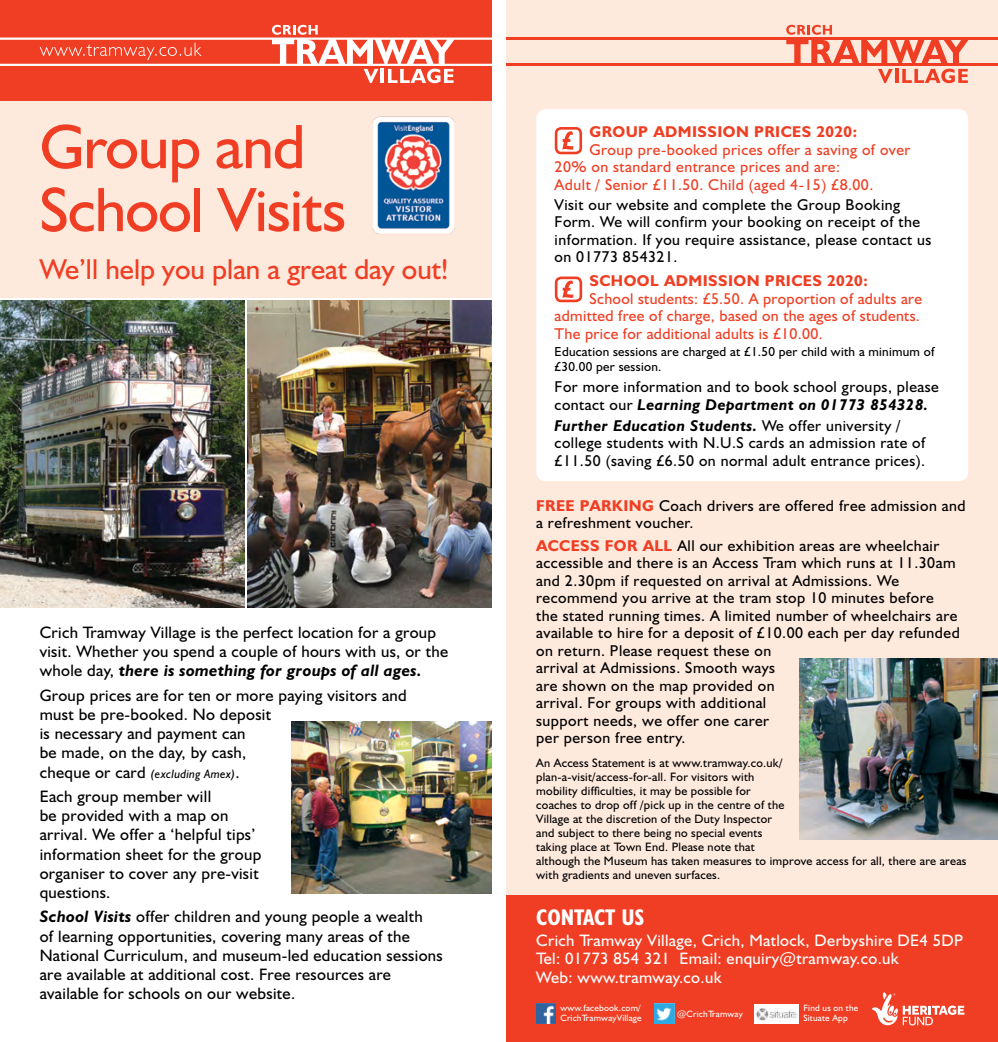
<style>
.page{position:relative;width:998px;height:1042px;background:#fff}
.page>*{position:absolute;margin:0;border:0;box-sizing:border-box;transform-origin:0 0}
.t1{font:63px/63px "Humanist 521 BT";letter-spacing:-.015em;color:#ef3e23}
.t2{font:28.88px "Humanist 521 BT";color:#ef3e23}
.t3{font:700 condensed 22.75px "Humanist 521 BT";color:#fff}
.t4{font:16.62px/19.2px "Humanist 521 BT";letter-spacing:.02em;color:#000}
.t5{font:16.62px/18.4px "Humanist 521 BT";letter-spacing:.02em;color:#fff}
.t6{font:15.75px/17.5px "Humanist 521 BT";letter-spacing:.03em;color:#000}
.t7{font:15.75px/17.5px "Humanist 521 BT";letter-spacing:.02em;color:#ef3e23}
.t8{font:700 15.75px "Humanist 521 BT";letter-spacing:.03em;color:#ef3e23}
.t9{font:13.12px/14.9px "Humanist 521 BT";letter-spacing:.02em;color:#000}
.t10{font:12.25px/14px "Humanist 521 BT";letter-spacing:.02em;color:#000}
.t11{font:italic 12.25px "Humanist 521 BT";letter-spacing:.02em;color:#000}
.t12{font:9.1px/10.5px "Humanist 521 BT";letter-spacing:.02em;color:#fff}
.s1{font-weight:700;font-style:italic}
.s2{font-style:normal;font-size:16.62px}
.s3{font-weight:700;color:#ef3e23}
</style>
<div class="page">
<div style="left:0;top:89px;width:491px;height:209px;background:#fee9dd"></div>
<div style="left:0;top:0;width:491px;height:100px;background:#ef3e23"></div>
<svg style="left:0;top:25px;width:491px;height:58px"></svg>
<img style="left:372px;top:116px;width:83px;height:118px">
<img style="left:291px;top:721px;width:200px;height:172px">
<img style="left:0;top:300px;width:244px;height:308px">
<img style="left:247px;top:300px;width:244px;height:308px">
<div style="left:506px;top:0;width:491px;height:1042px;background:#fee9dd"></div>
<div style="left:536px;top:109px;width:431px;height:372px;background:#fff;border-radius:10px"></div>
<svg style="left:562px;top:131px;width:11px;height:19px"></svg>
<div style="left:554px;top:127px;width:28px;height:27px;border:3px solid #ef3e23;border-radius:5px"></div>
<svg style="left:562px;top:281px;width:11px;height:17px"></svg>
<div style="left:554px;top:276px;width:28px;height:26px;border:3px solid #ef3e23;border-radius:5px"></div>
<div style="left:506px;top:895px;width:491px;height:147px;background:#ef3e23"></div>
<svg style="left:786px;top:25px;width:182px;height:58px"></svg>
<hr style="left:516px;top:64px;width:481px;height:2px;background:#ef3e23">
<hr style="left:516px;top:38px;width:481px;height:2px;background:#ef3e23">
<hr style="left:506px;top:64px;width:433px;height:2px;background:#ef3e23">
<hr style="left:506px;top:38px;width:433px;height:2px;background:#ef3e23">
<img style="left:536px;top:1004px;width:19px;height:19px">
<img style="left:654px;top:1004px;width:19px;height:19px">
<div style="left:753px;top:1004px;width:45px;height:20px;background:#fff"></div>
<img style="left:755px;top:1008px;width:42px;height:13px">
<svg style="left:872px;top:992px;width:92px;height:33px"></svg>
<img style="left:799px;top:658px;width:198px;height:181px">
<h1 class="t1" style="left:40px;top:114px;width:308px">Group and<br>School Visits</h1>
<h2 class="t2" style="left:40px;top:251px;width:410px">We’ll help you plan a great day out!</h2>
<p class="t4" style="left:40px;top:622px;width:410px">Crich Tramway Village is the perfect location for a group visit. Whether you spend a couple of hours with us, or the whole day, <span class="s1">there is something for groups of all ages.</span></p>
<p class="t4" style="left:40px;top:685px;width:368px">Group prices are for ten or more paying visitors and must be pre-booked. No deposit<br>is necessary and payment can<br>be made, on the day, by cash,</p>
<p class="t11" style="left:40px;top:766px;width:201px"><span class="s2">cheque or card</span> (excluding Amex)<span class="s2">.</span></p>
<p class="t4" style="left:40px;top:786px;width:223px">Each group member will<br>be provided with a map on arrival. We offer a ‘helpful tips’ information sheet for the group organiser to cover any pre-visit questions.</p>
<p class="t4" style="left:40px;top:907px;width:404px"><span class="s1">School Visits</span> offer children and young people a wealth<br>of learning opportunities, covering many areas of the National Curriculum, and museum-led education sessions are available at additional cost. Free resources are available for schools on our website.</p>
<p class="t8" style="left:589px;top:122px;width:269px">GROUP ADMISSION PRICES 2020:</p>
<p class="t7" style="left:554px;top:140px;width:357px;text-indent:35px">Group pre-booked prices offer a saving of over<br>20% on standard entrance prices and are:<br>Adult / Senior £11.50. Child (aged 4-15) £8.00.</p>
<p class="t6" style="left:554px;top:195px;width:378px">Visit our website and complete the Group Booking Form. We will confirm your booking on receipt of the information. If you require assistance, please contact us on 01773 854321.</p>
<p class="t8" style="left:589px;top:271px;width:279px">SCHOOL ADMISSION PRICES 2020:</p>
<p class="t7" style="left:554px;top:289px;width:369px;text-indent:35px">School students: £5.50. A proportion of adults are admitted free of charge, based on the ages of students.<br>The price for additional adults is £10.00.</p>
<p class="t9" style="left:554px;top:344px;width:381px">Education sessions are charged at £1.50 per child with a minimum of £30.00 per session.</p>
<p class="t6" style="left:554px;top:378px;width:385px">For more information and to book school groups, please contact our <span class="s1">Learning Department on 01773 854328.</span></p>
<p class="t6" style="left:554px;top:416px;width:372px"><span class="s1">Further Education Students.</span> We offer university / college students with N.U.S cards an admission rate of £11.50 (saving £6.50 on normal adult entrance prices).</p>
<p class="t6" style="left:536px;top:496px;width:430px"><span class="s3">FREE PARKING</span> Coach drivers are offered free admission and a refreshment voucher.</p>
<p class="t6" style="left:536px;top:536px;width:425px"><span class="s3">ACCESS FOR ALL</span> All our exhibition areas are wheelchair accessible and there is an Access Tram which runs at 11.30am and 2.30pm if requested on arrival at Admissions. We recommend you arrive at the tram stop 10 minutes before<br>the stated running times. A limited number of wheelchairs are available to hire for a deposit of £10.00 each per day refunded on return. Please request these on<br>arrival at Admissions. Smooth ways<br>are shown on the map provided on<br>arrival. For groups with additional<br>support needs, we offer one carer<br>per person free entry.</p>
<p class="t10" style="left:536px;top:756px;width:431px">An Access Statement is at www.tramway.co.uk/<br>plan-a-visit/access-for-all. For visitors with<br>mobility difficulties, it may be possible for<br>coaches to drop off /pick up in the centre of the<br>Village at the discretion of the Duty Inspector<br>and subject to there being no special events<br>taking place at Town End. Please note that<br>although the Museum has taken measures to improve access for all, there are areas with gradients and uneven surfaces.</p>
<h3 class="t3" style="left:536px;top:903px;width:110px">CONTACT US</h3>
<p class="t5" style="left:536px;top:930px;width:428px">Crich Tramway Village, Crich, Matlock, Derbyshire DE4 5DP<br>Tel: 01773 854 321 Email: enquiry@tramway.co.uk<br>Web: www.tramway.co.uk</p>
<p class="t12" style="left:560px;top:1002px;width:83px">www.facebook.com/<br>CrichTramwayVillage</p>
<p class="t12" style="left:677px;top:1008px;width:67px">@CrichTramway</p>
<p class="t12" style="left:803px;top:1002px;width:56px">Find us on the<br>Situate App</p>
</div>
